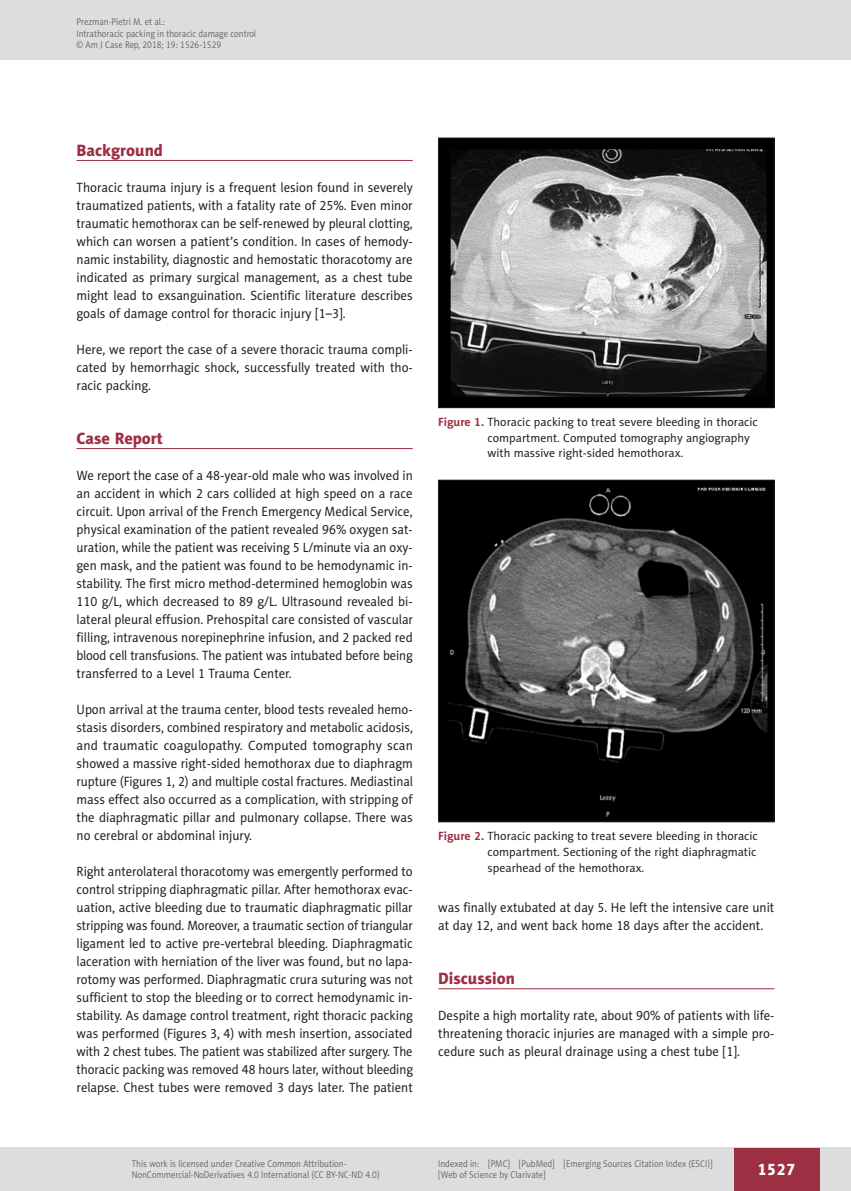
<style>
.page{position:relative;width:851px;height:1191px;background:#fff}
.page>*{position:absolute;margin:0;border:0;box-sizing:border-box;transform-origin:0 0}
.AJCR_Headline_1{font:16.5px "Naomi Sans EFN Heavy";color:#9d2f42}
.t1{font:16.5px "Naomi Sans EFN Heavy";color:#fff}
.AJCR_Body{font:13.5px/18px "Naomi Sans EFN";color:#231f20;text-align:justify;scale:.95 1}
.AJCR_Body-2{font:13.5px/18px "Naomi Sans EFN";color:#231f20;text-align:justify;scale:.94 1}
.AJCR_Rycina_tytul{font:12px/15.8px "Naomi Sans EFN";color:#231f20}
.AJCR_pagina_zywa{font:9.75px/11.2px "Naomi Sans EFN Light";color:#57585a;scale:.9 1}
.AJCR_pagina_sygnatur{font:9.75px "Naomi Sans EFN Light";color:#57585a;scale:.9 1}
.s1{font-weight:700;color:#9d2f42}
</style>
<div class="page">
<hr style="left:77px;top:160px;width:335px;height:1px;background:#9d2f42">
<hr style="left:77px;top:448px;width:335px;height:1px;background:#9d2f42">
<hr style="left:438px;top:988px;width:336px;height:1px;background:#9d2f42">
<img style="left:440px;top:140px;width:332px;height:266px">
<div style="left:438px;top:138px;width:336px;height:270px;border:1px solid #231f20"></div>
<img style="left:440px;top:482px;width:332px;height:338px">
<div style="left:438px;top:480px;width:336px;height:342px;border:1px solid #231f20"></div>
<div style="left:0;top:1148px;width:850px;height:43px;background:#dcdddf"></div>
<div style="left:733px;top:1147px;width:86px;height:43px;background:#9d2f42"></div>
<div style="left:0;top:0;width:850px;height:60px;background:#dcdddf"></div>
<p class="AJCR_pagina_zywa" style="left:77px;top:16px;width:201px">Prezman-Pietri M. et al.:<br>Intrathoracic packing in thoracic damage control</p>
<p class="AJCR_pagina_sygnatur" style="left:77px;top:39px;width:162px">© Am J Case Rep, 2018; 19: 1526-1529</p>
<p class="AJCR_Headline_1" style="left:77px;top:140px;width:88px">Background</p>
<p class="AJCR_Body" style="left:77px;top:178px;width:355px">Thoracic trauma injury is a frequent lesion found in severely traumatized patients, with a fatality rate of 25%. Even minor traumatic hemothorax can be self-renewed by pleural clotting, which can worsen a patient’s condition. In cases of hemody&shy;namic instability, diagnostic and hemostatic thoracotomy are indicated as primary surgical management, as a chest tube might lead to exsanguination. Scientific literature describes goals of damage control for thoracic injury [1–3].</p>
<p class="AJCR_Body" style="left:77px;top:340px;width:355px">Here, we report the case of a severe thoracic trauma compli&shy;cated by hemorrhagic shock, successfully treated with tho&shy;racic packing.</p>
<p class="AJCR_Headline_1" style="left:77px;top:428px;width:88px">Case Report</p>
<p class="AJCR_Body" style="left:77px;top:466px;width:355px">We report the case of a 48-year-old male who was involved in an accident in which 2 cars collided at high speed on a race circuit. Upon arrival of the French Emergency Medical Service, physical examination of the patient revealed 96% oxygen sat&shy;uration, while the patient was receiving 5 L/minute via an oxy&shy;gen mask, and the patient was found to be hemodynamic in&shy;stability. The first micro method-determined hemoglobin was 110 g/L, which decreased to 89 g/L. Ultrasound revealed bi&shy;lateral pleural effusion. Prehospital care consisted of vascular filling, intravenous norepinephrine infusion, and 2 packed red blood cell transfusions. The patient was intubated before being transferred to a Level 1 Trauma Center.</p>
<p class="AJCR_Body" style="left:77px;top:700px;width:355px">Upon arrival at the trauma center, blood tests revealed hemo&shy;stasis disorders, combined respiratory and metabolic acidosis, and traumatic coagulopathy. Computed tomography scan showed a massive right-sided hemothorax due to diaphragm rupture (Figures 1, 2) and multiple costal fractures. Mediastinal mass effect also occurred as a complication, with stripping of the diaphragmatic pillar and pulmonary collapse. There was no cerebral or abdominal injury.</p>
<p class="AJCR_Body-2" style="left:77px;top:862px;width:359px">Right anterolateral thoracotomy was emergently performed to control stripping diaphragmatic pillar. After hemothorax evac&shy;uation, active bleeding due to traumatic diaphragmatic pillar stripping was found. Moreover, a traumatic section of triangular ligament led to active pre-vertebral bleeding. Diaphragmatic laceration with herniation of the liver was found, but no lapa&shy;rotomy was performed. Diaphragmatic crura suturing was not sufficient to stop the bleeding or to correct hemodynamic in&shy;stability. As damage control treatment, right thoracic packing was performed (Figures 3, 4) with mesh insertion, associated with 2 chest tubes. The patient was stabilized after surgery. The thoracic packing was removed 48 hours later, without bleeding relapse. Chest tubes were removed 3 days later. The patient</p>
<p class="AJCR_Rycina_tytul" style="left:487px;top:414px;width:272px;text-indent:-49px"><span class="s1">Figure 1.</span> Thoracic packing to treat severe bleeding in thoracic compartment. Computed tomography angiography with massive right-sided hemothorax.</p>
<p class="AJCR_Rycina_tytul" style="left:487px;top:828px;width:272px;text-align:justify;text-indent:-49px"><span class="s1">Figure 2.</span> Thoracic packing to treat severe bleeding in thoracic compartment. Sectioning of the right diaphragmatic spearhead of the hemothorax.</p>
<p class="AJCR_Body" style="left:438px;top:898px;width:355px">was finally extubated at day 5. He left the intensive care unit at day 12, and went back home 18 days after the accident.</p>
<p class="AJCR_Headline_1" style="left:438px;top:968px;width:78px">Discussion</p>
<p class="AJCR_Body" style="left:438px;top:1006px;width:355px">Despite a high mortality rate, about 90% of patients with life&shy;threatening thoracic injuries are managed with a simple pro&shy;cedure such as pleural drainage using a chest tube [1].</p>
<p class="AJCR_pagina_zywa" style="left:132px;top:1158px;width:277px">This work is licensed under Creative Common Attribution-<br>NonCommercial-NoDerivatives 4.0 International (CC BY-NC-ND 4.0)</p>
<p class="AJCR_pagina_zywa" style="left:438px;top:1158px;width:306px">Indexed in: [PMC] [PubMed] [Emerging Sources Citation Index (ESCI)] [Web of Science by Clarivate]</p>
<p class="t1" style="left:757px;top:1159px;width:40px">1527</p>
</div>
